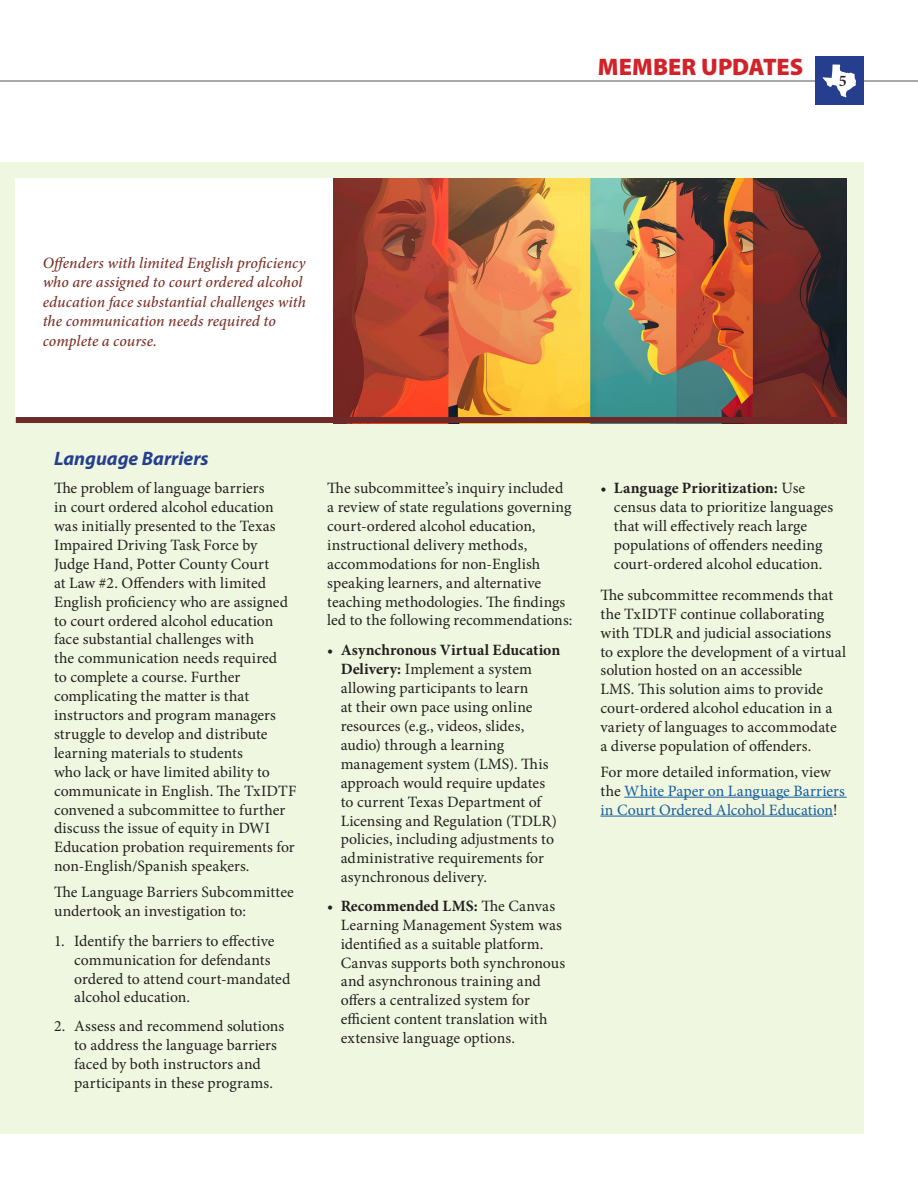
<style>
.page{position:relative;width:918px;height:1188px;background:#fff}
.page>*{position:absolute;margin:0;border:0;box-sizing:border-box;transform-origin:0 0}
.t1{font:900 24px "Myriad Pro";color:#d1232a}
.H3_sub_1{font:italic 700 19.5px "Myriad Pro";color:#253f8e}
.t2{font:600 16.2px "Minion Pro";color:#231f20}
.body{font:15.75px/18.9px "Minion Pro";color:#231f20}
.pull_quote{font:italic 500 15.75px/19.5px "Minion Pro";letter-spacing:.005em;color:#792f26}
.body-2{font:15.75px/18.9px "Minion Pro";color:#175d9e}
.s1{font-weight:700}
.s2{color:#231f20}
</style>
<div class="page">
<hr style="left:0;top:81px;width:918px;height:1px;background:#54555a">
<div style="left:815px;top:57px;width:49px;height:48px;background:#253f8e"></div>
<svg style="left:823px;top:65px;width:33px;height:32px"></svg>
<div style="left:0;top:162px;width:864px;height:972px;background:#f0f7e0"></div>
<img style="left:333px;top:179px;width:514px;height:238px">
<div style="left:16px;top:179px;width:317px;height:244px;background:#fff"></div>
<div style="left:16px;top:417px;width:831px;height:6px;background:#6e2a29"></div>
<hr style="left:624px;top:797px;width:223px;height:1px;background:#175d9e">
<hr style="left:600px;top:816px;width:233px;height:1px;background:#175d9e">
<h1 class="t1" style="left:598px;top:51px;width:207px">MEMBER UPDATES</h1>
<p class="t2" style="left:839px;top:69px;width:9px">5</p>
<p class="pull_quote" style="left:43px;top:253px;width:265px">Offenders with limited English proficiency who are assigned to court ordered alcohol education face substantial challenges with the communication needs required to complete a course.</p>
<h3 class="H3_sub_1" style="left:54px;top:445px;width:156px">Language Barriers</h3>
<p class="body" style="left:54px;top:479px;width:244px">The problem of language barriers<br>in court ordered alcohol education was initially presented to the Texas Impaired Driving Task Force by Judge Hand, Potter County Court<br>at Law #2. Offenders with limited English proficiency who are assigned to court ordered alcohol education face substantial challenges with<br>the communication needs required<br>to complete a course. Further complicating the matter is that instructors and program managers struggle to develop and distribute learning materials to students<br>who lack or have limited ability to communicate in English. The TxIDTF convened a subcommittee to further discuss the issue of equity in DWI Education probation requirements for non-English/Spanish speakers.</p>
<p class="body" style="left:54px;top:882px;width:241px">The Language Barriers Subcommittee undertook an investigation to:</p>
<p class="body" style="left:74px;top:931px;width:218px;text-indent:-20px">1. Identify the barriers to effective communication for defendants ordered to attend court-mandated alcohol education.</p>
<p class="body" style="left:74px;top:1017px;width:212px;text-indent:-20px">2. Assess and recommend solutions to address the language barriers faced by both instructors and participants in these programs.</p>
<p class="body" style="left:327px;top:479px;width:247px">The subcommittee’s inquiry included a review of state regulations governing court-ordered alcohol education, instructional delivery methods, accommodations for non-English speaking learners, and alternative teaching methodologies. The findings led to the following recommendations:</p>
<p class="body" style="left:341px;top:641px;width:221px;text-indent:-14px">• <span class="s1">Asynchronous Virtual Education<br>Delivery:</span> Implement a system allowing participants to learn<br>at their own pace using online resources (e.g., videos, slides, audio) through a learning management system (LMS). This approach would require updates to current Texas Department of<br>Licensing and Regulation (TDLR) policies, including adjustments to administrative requirements for asynchronous delivery.</p>
<p class="body" style="left:341px;top:896px;width:226px;text-indent:-14px">• <span class="s1">Recommended LMS:</span> The Canvas<br>Learning Management System was identified as a suitable platform.<br>Canvas supports both synchronous and asynchronous training and offers a centralized system for efficient content translation with extensive language options.</p>
<p class="body" style="left:614px;top:479px;width:221px;text-indent:-14px">• <span class="s1">Language Prioritization:</span> Use census data to prioritize languages that will effectively reach large populations of offenders needing court-ordered alcohol education.</p>
<p class="body" style="left:600px;top:585px;width:247px">The subcommittee recommends that the TxIDTF continue collaborating with TDLR and judicial associations to explore the development of a virtual solution hosted on an accessible<br>LMS. This solution aims to provide court-ordered alcohol education in a variety of languages to accommodate a diverse population of offenders.</p>
<p class="body-2" style="left:600px;top:762px;width:246px"><span class="s2">For more detailed information, view the</span> White Paper on Language Barriers in Court Ordered Alcohol Education<span class="s2">!</span></p>
</div>
